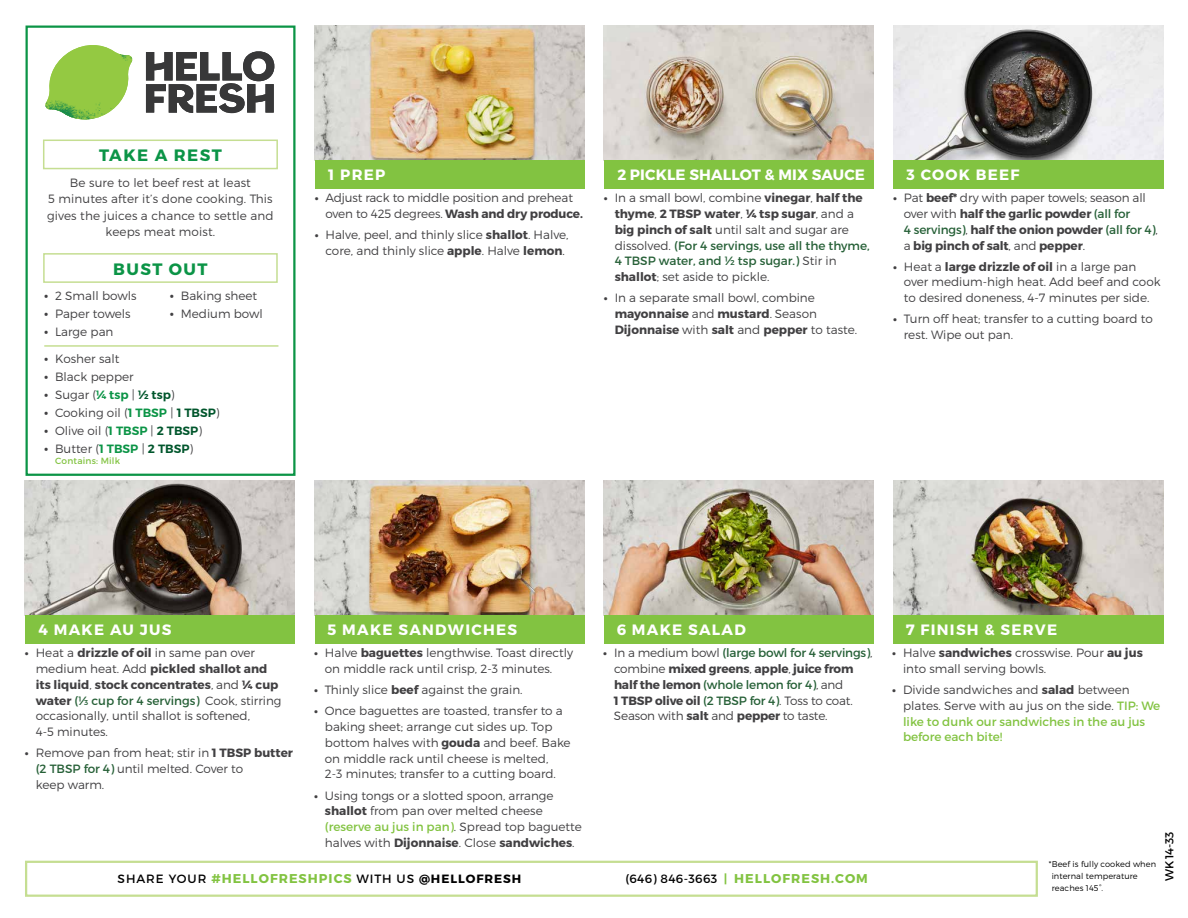
<style>
.page{position:relative;width:1188px;height:918px;background:#fff}
.page>*{position:absolute;margin:0;border:0;box-sizing:border-box;transform-origin:0 0}
.t1{font:700 16.5px "Montserrat";letter-spacing:.085em;color:#0b9446}
.t2{font:700 15px "Montserrat";letter-spacing:.085em;color:#fff}
.t3{font:700 15px "Montserrat";letter-spacing:.01em;color:#fff}
.t4{font:700 12.75px "Montserrat";letter-spacing:.08em;color:#82c341}
.t5{font:300 12px/15.8px "Montserrat";color:#414042}
.t6{font:700 12px/15.8px "Montserrat";letter-spacing:-.015em;color:#414042}
.t7{font:12px "Montserrat";letter-spacing:.08em;color:#000}
.t8{font:11.55px "Montserrat";color:#000}
.t9{font:9px "Montserrat";letter-spacing:.02em;color:#82c341}
.t10{font:300 8.25px/12px "Montserrat";letter-spacing:.01em;color:#000}
.s1{font-weight:600;font-size:13.5px}
.s2{font-weight:600;color:#0b9446}
.s3{font-weight:600;color:#00562c}
.s4{font-weight:700}
.s5{font-weight:400;color:#266037}
.s6{font-weight:300}
.s7{color:#fff}
.s8{font-weight:400;color:#82c341}
.s9{font-weight:700;font-size:12.75px;color:#82c341}
.s10{font-weight:400;font-size:12px;color:#000}
.s11{font-size:12px}
</style>
<div class="page">
<div style="left:43px;top:140px;width:235px;height:29px;border:2px solid #c5de92"></div>
<div style="left:43px;top:253px;width:235px;height:30px;border:2px solid #c5de92"></div>
<div style="left:26px;top:26px;width:270px;height:450px;border:2px solid #0b9446"></div>
<div style="left:25px;top:861px;width:1013px;height:36px;border:2px solid #c5de92"></div>
<svg style="left:146px;top:51px;width:128px;height:62px"></svg>
<svg style="left:45px;top:45px;width:87px;height:74px"></svg>
<img style="left:315px;top:25px;width:270px;height:135px">
<img style="left:604px;top:25px;width:270px;height:135px">
<img style="left:604px;top:481px;width:270px;height:135px">
<img style="left:25px;top:481px;width:270px;height:135px">
<img style="left:893px;top:25px;width:270px;height:135px">
<img style="left:893px;top:481px;width:270px;height:135px">
<img style="left:315px;top:481px;width:270px;height:135px">
<div style="left:25px;top:616px;width:270px;height:28px;background:#82c341"></div>
<div style="left:604px;top:616px;width:270px;height:28px;background:#82c341"></div>
<div style="left:893px;top:616px;width:270px;height:28px;background:#82c341"></div>
<div style="left:315px;top:616px;width:270px;height:28px;background:#82c341"></div>
<div style="left:315px;top:160px;width:270px;height:29px;background:#82c341"></div>
<div style="left:604px;top:160px;width:270px;height:29px;background:#82c341"></div>
<div style="left:893px;top:160px;width:270px;height:29px;background:#82c341"></div>
<hr style="left:44px;top:345px;width:234px;height:2px;background:#c5de92">
<h1 class="t1" style="left:99px;top:144px;width:124px">TAKE A REST</h1>
<p class="t5" style="left:47px;top:174px;width:228px;line-height:16.5px;text-align:center">Be sure to let beef rest at least<br>5 minutes after it’s done cooking. This gives the juices a chance to settle and keeps meat moist.</p>
<h1 class="t1" style="left:113px;top:259px;width:96px">BUST OUT</h1>
<p class="t5" style="left:44px;top:288px;width:94px"><span class="s1">•</span> 2 Small bowls</p>
<p class="t5" style="left:44px;top:306px;width:88px"><span class="s1">•</span> Paper towels</p>
<p class="t5" style="left:44px;top:324px;width:71px"><span class="s1">•</span> Large pan</p>
<p class="t5" style="left:170px;top:288px;width:89px"><span class="s1">•</span> Baking sheet</p>
<p class="t5" style="left:170px;top:306px;width:94px"><span class="s1">•</span> Medium bowl</p>
<p class="t5" style="left:44px;top:351px;width:77px"><span class="s1">•</span> Kosher salt</p>
<p class="t5" style="left:44px;top:369px;width:91px"><span class="s1">•</span> Black pepper</p>
<p class="t5" style="left:44px;top:387px;width:132px"><span class="s1">•</span> Sugar (<span class="s2">¼ tsp</span> | <span class="s3">½ tsp</span>)</p>
<p class="t5" style="left:44px;top:405px;width:177px"><span class="s1">•</span> Cooking oil (<span class="s2">1 TBSP</span> | <span class="s3">1 TBSP</span>)</p>
<p class="t5" style="left:44px;top:423px;width:159px"><span class="s1">•</span> Olive oil (<span class="s2">1 TBSP</span> | <span class="s3">2 TBSP</span>)</p>
<p class="t5" style="left:44px;top:441px;width:151px"><span class="s1">•</span> Butter (<span class="s2">1 TBSP</span> | <span class="s3">2 TBSP</span>)</p>
<p class="t9" style="left:55px;top:456px;width:67px">Contains: Milk</p>
<p class="t2" style="left:328px;top:165px;width:59px">1 PREP</p>
<p class="t5" style="left:326px;top:190px;width:259px;text-indent:-11px"><span class="s4">•</span> Adjust rack to middle position and preheat oven to 425 degrees. <span class="s4">Wash and dry produce.</span></p>
<p class="t5" style="left:315px;top:227px;width:255px;text-align:center"><span class="s4">•</span> Halve, peel, and thinly slice <span class="s4">shallot</span>. Halve, core, and thinly slice <span class="s4">apple</span>. Halve <span class="s4">lemon</span>.</p>
<p class="t3" style="left:617px;top:165px;width:249px">2 PICKLE SHALLOT &amp; MIX SAUCE</p>
<p class="t5" style="left:615px;top:190px;width:257px;text-indent:-11px"><span class="s4">•</span> In a small bowl, combine <span class="s4">vinegar</span>, <span class="s4">half the thyme</span>, <span class="s4">2 TBSP water</span>, <span class="s4">¼ tsp sugar</span>, and a <span class="s4">big pinch of salt</span> until salt and sugar are dissolved. <span class="s5">(For 4 servings, use all the thyme, 4 TBSP water, and ½ tsp sugar.)</span> Stir in <span class="s4">shallot</span>; set aside to pickle.</p>
<p class="t5" style="left:615px;top:290px;width:244px;text-indent:-11px"><span class="s4">•</span> In a separate small bowl, combine <span class="s4">mayonnaise</span> and <span class="s4">mustard</span>. Season<br><span class="s4">Dijonnaise</span> with <span class="s4">salt</span> and <span class="s4">pepper</span> to taste.</p>
<p class="t2" style="left:907px;top:165px;width:115px">3 COOK BEEF</p>
<p class="t6" style="left:904px;top:190px;width:256px;text-indent:-11px">• <span class="s6">Pat</span> beef* <span class="s6">dry with paper towels; season all over with</span> half the garlic powder <span class="s5">(all for<br>4 servings)</span><span class="s6">,</span> half the onion powder <span class="s5">(all for 4)</span><span class="s6">, a</span> big pinch of salt<span class="s6">, and</span> pepper<span class="s6">.</span></p>
<p class="t5" style="left:904px;top:258px;width:258px;text-indent:-11px"><span class="s4">•</span> Heat a <span class="s4">large drizzle of oil</span> in a large pan over medium-high heat. Add beef and cook to desired doneness, 4-7 minutes per side.</p>
<p class="t5" style="left:904px;top:311px;width:251px;text-indent:-11px"><span class="s4">•</span> Turn off heat; transfer to a cutting board to rest. Wipe out pan.</p>
<p class="t2" style="left:38px;top:620px;width:134px">4 MAKE AU JUS</p>
<p class="t5" style="left:36px;top:645px;width:247px;text-indent:-11px"><span class="s4">•</span> Heat a <span class="s4">drizzle of oil</span> in same pan over medium heat. Add <span class="s4">pickled shallot and its liquid</span>, <span class="s4">stock concentrates</span>, and <span class="s4">¼ cup water</span> <span class="s5">(1/3 cup for 4 servings)</span><span class="s7">.</span> Cook, stirring occasionally, until shallot is softened,<br>4-5 minutes.</p>
<p class="t5" style="left:36px;top:745px;width:259px;text-indent:-11px"><span class="s4">•</span> Remove pan from heat; stir in <span class="s4">1 TBSP butter </span><span class="s5">(2 TBSP for 4)</span> until melted. Cover to<br>keep warm.</p>
<p class="t2" style="left:328px;top:620px;width:191px">5 MAKE SANDWICHES</p>
<p class="t5" style="left:325px;top:645px;width:250px;text-indent:-11px"><span class="s4">•</span> Halve <span class="s4">baguettes</span> lengthwise. Toast directly on middle rack until crisp, 2-3 minutes.</p>
<p class="t5" style="left:314px;top:682px;width:210px"><span class="s4">•</span> Thinly slice <span class="s4">beef</span> against the grain.</p>
<p class="t5" style="left:325px;top:703px;width:247px;text-indent:-11px"><span class="s4">•</span> Once baguettes are toasted, transfer to a baking sheet; arrange cut sides up. Top bottom halves with <span class="s4">gouda</span> and beef. Bake on middle rack until cheese is melted,<br>2-3 minutes; transfer to a cutting board.</p>
<p class="t5" style="left:325px;top:787px;width:259px;text-indent:-11px"><span class="s4">•</span> Using tongs or a slotted spoon, arrange <span class="s4">shallot</span> from pan over melted cheese <span class="s8">(reserve au jus in pan)</span>. Spread top baguette halves with <span class="s4">Dijonnaise</span>. Close <span class="s4">sandwiches</span>.</p>
<p class="t2" style="left:617px;top:620px;width:131px">6 MAKE SALAD</p>
<p class="t6" style="left:614px;top:645px;width:260px;text-indent:-11px">• <span class="s6">In a medium bowl</span> <span class="s5">(large bowl for 4 servings)</span><span class="s6">, combine</span> mixed greens<span class="s6">,</span> apple<span class="s6">,</span> juice from half the lemon <span class="s5">(whole lemon for 4)</span><span class="s6">, and<br></span>1 TBSP olive oil <span class="s5">(2 TBSP for 4)</span><span class="s6">. Toss to coat.<br>Season with</span> salt <span class="s6">and</span> pepper <span class="s6">to taste.</span></p>
<p class="t7" style="left:118px;top:872px;width:405px">SHARE YOUR <span class="s9">#HELLOFRESHPICS</span> WITH US <span class="s4">@HELLOFRESH</span></p>
<p class="t4" style="left:625px;top:871px;width:244px"><span class="s10">(646) 846-3663</span> <span class="s11">|</span> HELLOFRESH.COM</p>
<p class="t2" style="left:906px;top:620px;width:153px">7 FINISH &amp; SERVE</p>
<p class="t5" style="left:903px;top:645px;width:241px;text-indent:-11px"><span class="s4">•</span> Halve <span class="s4">sandwiches</span> crosswise. Pour <span class="s4">au jus </span>into small serving bowls.</p>
<p class="t5" style="left:903px;top:682px;width:259px;text-indent:-11px"><span class="s4">•</span> Divide sandwiches and <span class="s4">salad</span> between plates. Serve with au jus on the side. <span class="s8">TIP: We like to dunk our sandwiches in the au jus before each bite!</span></p>
<p class="t10" style="left:1052px;top:858px;width:106px;text-indent:-3px">*Beef is fully cooked when internal temperature reaches 145°.</p>
<p class="t8" style="left:1162px;top:881px;width:51px;rotate:-90deg">WK 14-33</p>
</div>
